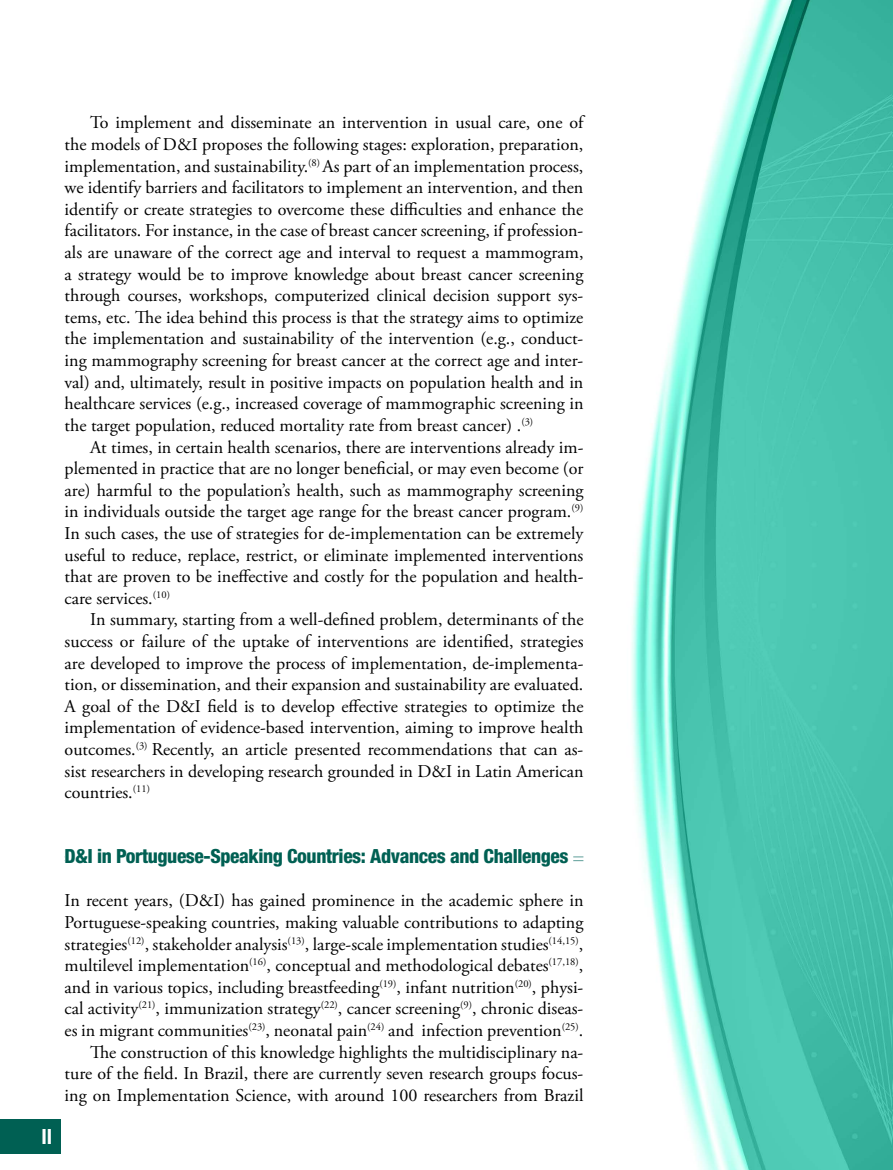
<style>
.page{position:relative;width:893px;height:1170px;background:#fff}
.page>*{position:absolute;margin:0;border:0;box-sizing:border-box;transform-origin:0 0}
.t1{font:700 condensed 21px "Helvetica Neue LT Std";color:#fff}
.t2{font:800 condensed 19.5px "Helvetica Neue LT Std";letter-spacing:-.02em;color:#006053}
.t3{font:18px/21.6px "Adobe Garamond Pro";color:#000;text-align:justify}
</style>
<div class="page">
<div style="left:0;top:1118px;width:61px;height:35px;background:#006053"></div>
<img style="left:631px;top:0;width:262px;height:1169px">
<hr style="left:65px;top:856px;width:518px;height:1px;background:#5e9f99">
<hr style="left:65px;top:860px;width:518px;height:1px;background:#5e9f99">
<div style="left:65px;top:850px;width:508px;height:19px;background:#fff"></div>
<p class="t3" style="left:65px;top:112px;width:520px;text-indent:26px">To implement and disseminate an intervention in usual care, one of the models of D&amp;I proposes the following stages: exploration, preparation, implementation, and sustainability.<sup>(8)</sup> As part of an implementation process, we identify barriers and facilitators to implement an intervention, and then identify or create strategies to overcome these difficulties and enhance the facilitators. For instance, in the case of breast cancer screening, if profession&shy;als are unaware of the correct age and interval to request a mammogram, a strategy would be to improve knowledge about breast cancer screening through courses, workshops, computerized clinical decision support sys&shy;tems, etc. The idea behind this process is that the strategy aims to optimize the implementation and sustainability of the intervention (e.g., conduct&shy;ing mammography screening for breast cancer at the correct age and inter&shy;val) and, ultimately, result in positive impacts on population health and in healthcare services (e.g., increased coverage of mammographic screening in the target population, reduced mortality rate from breast cancer) .<sup>(3)</sup></p>
<p class="t3" style="left:65px;top:436px;width:520px;text-indent:26px">At times, in certain health scenarios, there are interventions already im&shy;plemented in practice that are no longer beneficial, or may even become (or are) harmful to the population’s health, such as mammography screening in individuals outside the target age range for the breast cancer program.<sup>(9)<br></sup>In such cases, the use of strategies for de-implementation can be extremely useful to reduce, replace, restrict, or eliminate implemented interventions that are proven to be ineffective and costly for the population and health&shy;care services.<sup>(10)</sup></p>
<p class="t3" style="left:65px;top:609px;width:520px;text-indent:26px">In summary, starting from a well-defined problem, determinants of the success or failure of the uptake of interventions are identified, strategies are developed to improve the process of implementation, de-implementa&shy;tion, or dissemination, and their expansion and sustainability are evaluated.<br>A goal of the D&amp;I field is to develop effective strategies to optimize the implementation of evidence-based intervention, aiming to improve health outcomes.<sup>(3)</sup> Recently, an article presented recommendations that can as&shy;sist researchers in developing research grounded in D&amp;I in Latin American countries.<sup>(11)</sup></p>
<p class="t1" style="left:42px;top:1123px;width:12px">II</p>
<p class="t2" style="left:65px;top:844px;width:505px">D&amp;I in Portuguese-Speaking Countries: Advances and Challenges</p>
<p class="t3" style="left:65px;top:890px;width:520px;text-align:right">In recent years, (D&amp;I) has gained prominence in the academic sphere in Portuguese-speaking countries, making valuable contributions to adapting strategies<sup>(12)</sup>, stakeholder analysis<sup>(13)</sup>, large-scale implementation studies<sup>(14,15)</sup>, multilevel implementation<sup>(16)</sup>, conceptual and methodological debates<sup>(17,18)</sup>, and in various topics, including breastfeeding<sup>(19)</sup>, infant nutrition<sup>(20)</sup>, physi&shy;cal activity<sup>(21)</sup>, immunization strategy<sup>(22)</sup>, cancer screening<sup>(9)</sup>, chronic diseas&shy;es in migrant communities<sup>(23)</sup>, neonatal pain<sup>(24)</sup> and infection prevention<sup>(25)</sup>.<br>The construction of this knowledge highlights the multidisciplinary na&shy;ture of the field. In Brazil, there are currently seven research groups focus&shy;ing on Implementation Science, with around 100 researchers from Brazil</p>
</div>
